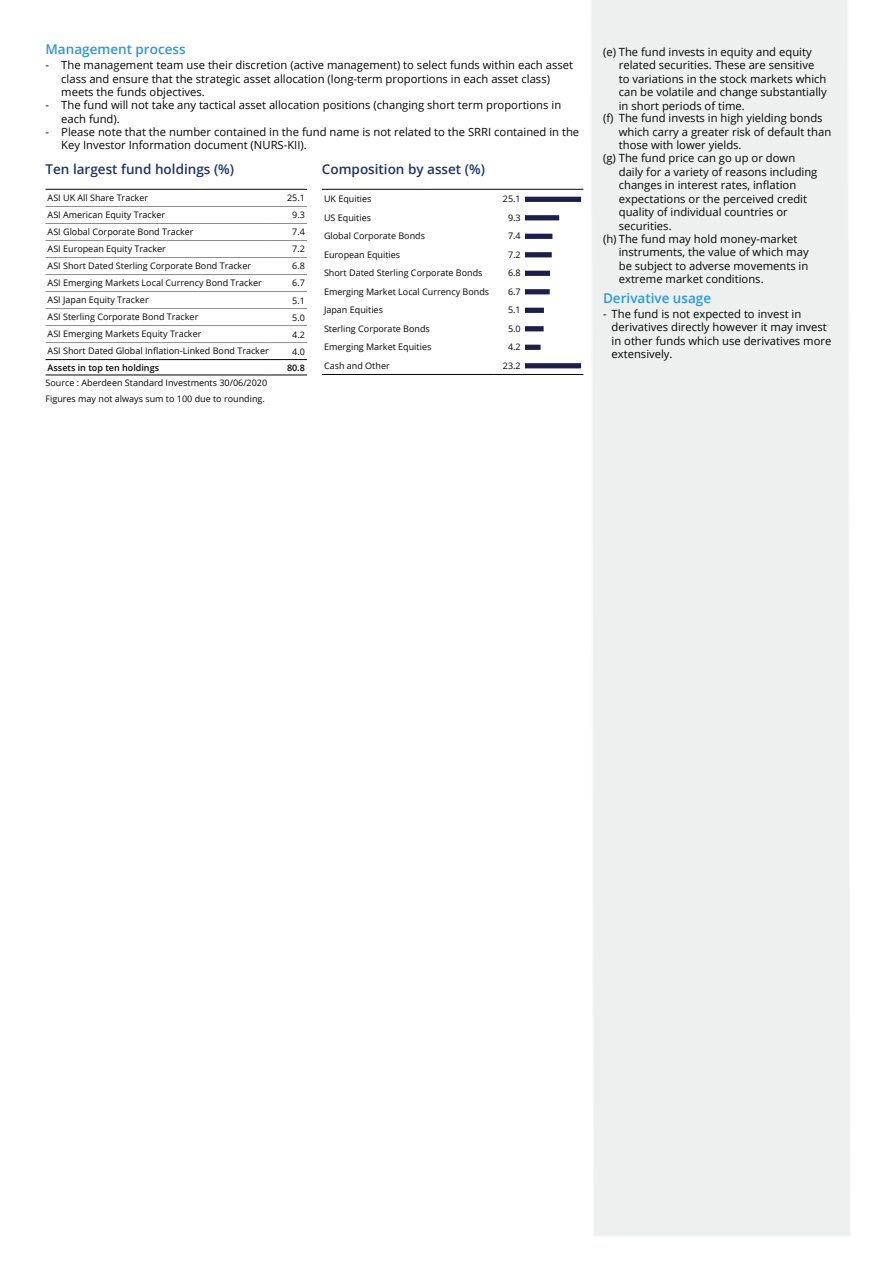
<style>
.page{position:relative;width:893px;height:1263px;background:#fff}
.page>*{position:absolute;margin:0;border:0;box-sizing:border-box;transform-origin:0 0}
.t1{font:600 13.5px "Open Sans";color:#1e3468}
.t2{font:600 13.5px "Open Sans";color:#2b99d5}
.t3{font:11.25px/13.5px "Open Sans";color:#040503}
.t4{font:9px/15.5px "Open Sans";color:#040503}
.t5{font:600 9px "Open Sans";color:#040503}
</style>
<div class="page">
<div style="left:591px;top:0;width:259px;height:1236px;background:#eef0f0"></div>
<hr style="left:46px;top:189px;width:261px;height:1px;background:#040503">
<hr style="left:46px;top:206px;width:225px;height:1px;background:#8b8d8f">
<hr style="left:271px;top:206px;width:36px;height:1px;background:#8b8d8f">
<hr style="left:46px;top:223px;width:225px;height:1px;background:#8b8d8f">
<hr style="left:271px;top:223px;width:36px;height:1px;background:#8b8d8f">
<hr style="left:46px;top:240px;width:225px;height:1px;background:#8b8d8f">
<hr style="left:271px;top:240px;width:36px;height:1px;background:#8b8d8f">
<hr style="left:46px;top:257px;width:225px;height:1px;background:#8b8d8f">
<hr style="left:271px;top:257px;width:36px;height:1px;background:#8b8d8f">
<hr style="left:46px;top:274px;width:225px;height:1px;background:#8b8d8f">
<hr style="left:271px;top:274px;width:36px;height:1px;background:#8b8d8f">
<hr style="left:46px;top:291px;width:225px;height:1px;background:#8b8d8f">
<hr style="left:271px;top:291px;width:36px;height:1px;background:#8b8d8f">
<hr style="left:46px;top:308px;width:225px;height:1px;background:#8b8d8f">
<hr style="left:271px;top:308px;width:36px;height:1px;background:#8b8d8f">
<hr style="left:46px;top:325px;width:225px;height:1px;background:#8b8d8f">
<hr style="left:271px;top:325px;width:36px;height:1px;background:#8b8d8f">
<hr style="left:46px;top:342px;width:225px;height:1px;background:#8b8d8f">
<hr style="left:271px;top:342px;width:36px;height:1px;background:#8b8d8f">
<hr style="left:46px;top:359px;width:225px;height:1px;background:#040503">
<hr style="left:46px;top:375px;width:225px;height:1px;background:#040503">
<hr style="left:271px;top:359px;width:36px;height:1px;background:#040503">
<hr style="left:271px;top:375px;width:36px;height:1px;background:#040503">
<hr style="left:322px;top:189px;width:261px;height:1px;background:#040503">
<hr style="left:322px;top:374px;width:171px;height:1px;background:#040503">
<hr style="left:493px;top:374px;width:30px;height:1px;background:#040503">
<hr style="left:523px;top:374px;width:60px;height:1px;background:#040503">
<div style="left:525px;top:197px;width:56px;height:5px;background:#1c1e4e"></div>
<div style="left:525px;top:215px;width:34px;height:5px;background:#1c1e4e"></div>
<div style="left:525px;top:234px;width:27px;height:5px;background:#1c1e4e"></div>
<div style="left:525px;top:252px;width:27px;height:5px;background:#1c1e4e"></div>
<div style="left:525px;top:271px;width:25px;height:5px;background:#1c1e4e"></div>
<div style="left:525px;top:289px;width:25px;height:5px;background:#1c1e4e"></div>
<div style="left:525px;top:308px;width:19px;height:5px;background:#1c1e4e"></div>
<div style="left:525px;top:326px;width:19px;height:5px;background:#1c1e4e"></div>
<div style="left:525px;top:345px;width:16px;height:5px;background:#1c1e4e"></div>
<div style="left:525px;top:363px;width:56px;height:5px;background:#1c1e4e"></div>
<p class="t2" style="left:46px;top:40px;width:142px">Management process</p>
<p class="t3" style="left:61px;top:58px;width:513px;text-indent:-16px">- The management team use their discretion (active management) to select funds within each asset class and ensure that the strategic asset allocation (long-term proportions in each asset class) meets the funds objectives.</p>
<p class="t3" style="left:61px;top:98px;width:501px;text-indent:-16px">- The fund will not take any tactical asset allocation positions (changing short term proportions in each fund).</p>
<p class="t3" style="left:61px;top:125px;width:519px;text-indent:-16px">- Please note that the number contained in the fund name is not related to the SRRI contained in the<br>Key Investor Information document (NURS-KII).</p>
<p class="t1" style="left:46px;top:160px;width:190px">Ten largest fund holdings (%)</p>
<p class="t4" style="left:48px;top:189px;width:102px">ASI UK All Share Tracker</p>
<p class="t4" style="left:287px;top:190px;width:19px">25.1</p>
<p class="t4" style="left:48px;top:206px;width:119px">ASI American Equity Tracker</p>
<p class="t4" style="left:292px;top:207px;width:14px">9.3</p>
<p class="t4" style="left:48px;top:223px;width:147px">ASI Global Corporate Bond Tracker</p>
<p class="t4" style="left:292px;top:224px;width:14px">7.4</p>
<p class="t4" style="left:48px;top:240px;width:120px">ASI European Equity Tracker</p>
<p class="t4" style="left:292px;top:241px;width:14px">7.2</p>
<p class="t4" style="left:48px;top:257px;width:205px">ASI Short Dated Sterling Corporate Bond Tracker</p>
<p class="t4" style="left:292px;top:258px;width:14px">6.8</p>
<p class="t4" style="left:48px;top:274px;width:216px">ASI Emerging Markets Local Currency Bond Tracker</p>
<p class="t4" style="left:292px;top:275px;width:14px">6.7</p>
<p class="t4" style="left:48px;top:291px;width:103px">ASI Japan Equity Tracker</p>
<p class="t4" style="left:292px;top:292px;width:14px">5.1</p>
<p class="t4" style="left:48px;top:308px;width:152px">ASI Sterling Corporate Bond Tracker</p>
<p class="t4" style="left:292px;top:309px;width:14px">5.0</p>
<p class="t4" style="left:48px;top:325px;width:155px">ASI Emerging Markets Equity Tracker</p>
<p class="t4" style="left:292px;top:326px;width:14px">4.2</p>
<p class="t4" style="left:48px;top:342px;width:223px">ASI Short Dated Global Inflation-Linked Bond Tracker</p>
<p class="t4" style="left:292px;top:343px;width:14px">4.0</p>
<p class="t5" style="left:48px;top:361px;width:113px">Assets in top ten holdings</p>
<p class="t5" style="left:287px;top:361px;width:19px">80.8</p>
<p class="t4" style="left:46px;top:375px;width:223px">Source : Aberdeen Standard Investments 30/06/2020<br>Figures may not always sum to 100 due to rounding.</p>
<p class="t1" style="left:322px;top:160px;width:165px">Composition by asset (%)</p>
<p class="t4" style="left:324px;top:191px;width:49px">UK Equities</p>
<p class="t4" style="left:503px;top:191px;width:19px">25.1</p>
<p class="t4" style="left:324px;top:209px;width:48px">US Equities</p>
<p class="t4" style="left:508px;top:209px;width:14px">9.3</p>
<p class="t4" style="left:324px;top:228px;width:102px">Global Corporate Bonds</p>
<p class="t4" style="left:508px;top:228px;width:14px">7.4</p>
<p class="t4" style="left:324px;top:246px;width:78px">European Equities</p>
<p class="t4" style="left:508px;top:246px;width:14px">7.2</p>
<p class="t4" style="left:324px;top:265px;width:160px">Short Dated Sterling Corporate Bonds</p>
<p class="t4" style="left:508px;top:265px;width:14px">6.8</p>
<p class="t4" style="left:324px;top:283px;width:167px">Emerging Market Local Currency Bonds</p>
<p class="t4" style="left:508px;top:283px;width:14px">6.7</p>
<p class="t4" style="left:324px;top:302px;width:60px">Japan Equities</p>
<p class="t4" style="left:508px;top:302px;width:14px">5.1</p>
<p class="t4" style="left:324px;top:320px;width:107px">Sterling Corporate Bonds</p>
<p class="t4" style="left:508px;top:320px;width:14px">5.0</p>
<p class="t4" style="left:324px;top:339px;width:109px">Emerging Market Equities</p>
<p class="t4" style="left:508px;top:339px;width:14px">4.2</p>
<p class="t4" style="left:324px;top:357px;width:67px">Cash and Other</p>
<p class="t4" style="left:503px;top:357px;width:19px">23.2</p>
<p class="t3" style="left:603px;top:44px;width:210px">(e) The fund invests in equity and equity</p>
<p class="t3" style="left:619px;top:58px;width:197px">related securities. These are sensitive</p>
<p class="t3" style="left:619px;top:71px;width:209px">to variations in the stock markets which</p>
<p class="t3" style="left:619px;top:85px;width:209px">can be volatile and change substantially</p>
<p class="t3" style="left:619px;top:98px;width:127px">in short periods of time.</p>
<p class="t3" style="left:603px;top:111px;width:221px">(f) The fund invests in high yielding bonds</p>
<p class="t3" style="left:619px;top:125px;width:214px">which carry a greater risk of default than</p>
<p class="t3" style="left:619px;top:138px;width:124px">those with lower yields.</p>
<p class="t3" style="left:603px;top:151px;width:194px">(g) The fund price can go up or down</p>
<p class="t3" style="left:619px;top:165px;width:200px">daily for a variety of reasons including</p>
<p class="t3" style="left:619px;top:178px;width:179px">changes in interest rates, inflation</p>
<p class="t3" style="left:619px;top:192px;width:190px">expectations or the perceived credit</p>
<p class="t3" style="left:619px;top:205px;width:171px">quality of individual countries or</p>
<p class="t3" style="left:619px;top:219px;width:54px">securities.</p>
<p class="t3" style="left:603px;top:231px;width:196px">(h) The fund may hold money-market</p>
<p class="t3" style="left:619px;top:245px;width:191px">instruments, the value of which may</p>
<p class="t3" style="left:619px;top:258px;width:191px">be subject to adverse movements in</p>
<p class="t3" style="left:619px;top:272px;width:146px">extreme market conditions.</p>
<p class="t2" style="left:603px;top:289px;width:110px">Derivative usage</p>
<p class="t3" style="left:612px;top:307px;width:221px;text-indent:-9px">- The fund is not expected to invest in derivatives directly however it may invest in other funds which use derivatives more extensively.</p>
</div>
